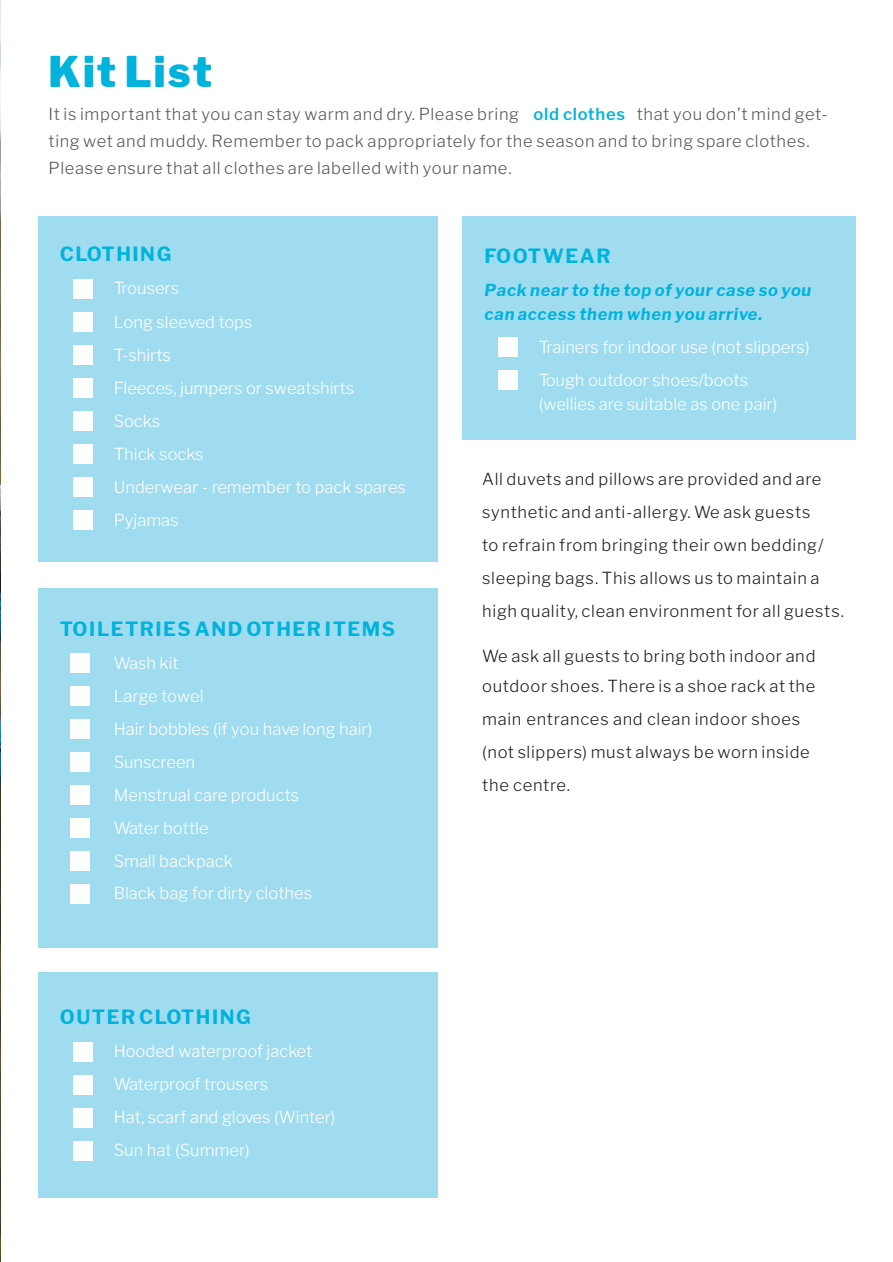
<style>
.page{position:relative;width:893px;height:1262px;background:#fff}
.page>*{position:absolute;margin:0;border:0;box-sizing:border-box;transform-origin:0 0}
.t1{font:900 42px "Libre Franklin";letter-spacing:.05em;color:#00b3dc}
.t2{font:700 19.5px "Libre Franklin";letter-spacing:.08em;color:#00b3dc}
.t3{font:300 16.5px/33px "Libre Franklin";color:#fff}
.t4{font:300 16.5px/33px "Libre Franklin";letter-spacing:.04em;color:#231f20}
.t5{font:300 16.5px/27px "Libre Franklin";letter-spacing:.04em;color:#58595b}
.t6{font:italic 700 16.5px/24px "Libre Franklin";letter-spacing:.04em;color:#00b3dc}
.s1{font-weight:600;color:#00b3dc}
</style>
<div class="page">
<div style="left:38px;top:216px;width:400px;height:346px;background:#9fdcef"></div>
<div style="left:38px;top:972px;width:400px;height:226px;background:#9fdcef"></div>
<div style="left:38px;top:588px;width:400px;height:359px;background:#9fdcef"></div>
<div style="left:462px;top:216px;width:393px;height:224px;background:#9fdcef"></div>
<div style="left:73px;top:279px;width:19px;height:19px;background:#fff"></div>
<div style="left:73px;top:312px;width:19px;height:19px;background:#fff"></div>
<div style="left:73px;top:345px;width:19px;height:19px;background:#fff"></div>
<div style="left:73px;top:378px;width:19px;height:19px;background:#fff"></div>
<div style="left:73px;top:411px;width:19px;height:19px;background:#fff"></div>
<div style="left:73px;top:444px;width:19px;height:19px;background:#fff"></div>
<div style="left:73px;top:477px;width:19px;height:19px;background:#fff"></div>
<div style="left:73px;top:510px;width:19px;height:19px;background:#fff"></div>
<div style="left:70px;top:653px;width:20px;height:19px;background:#fff"></div>
<div style="left:70px;top:686px;width:20px;height:19px;background:#fff"></div>
<div style="left:70px;top:719px;width:20px;height:19px;background:#fff"></div>
<div style="left:70px;top:752px;width:20px;height:19px;background:#fff"></div>
<div style="left:70px;top:785px;width:20px;height:19px;background:#fff"></div>
<div style="left:70px;top:818px;width:20px;height:19px;background:#fff"></div>
<div style="left:73px;top:1042px;width:19px;height:19px;background:#fff"></div>
<div style="left:73px;top:1075px;width:19px;height:19px;background:#fff"></div>
<div style="left:73px;top:1108px;width:19px;height:19px;background:#fff"></div>
<div style="left:73px;top:1141px;width:19px;height:19px;background:#fff"></div>
<div style="left:498px;top:337px;width:19px;height:19px;background:#fff"></div>
<div style="left:498px;top:370px;width:19px;height:19px;background:#fff"></div>
<hr style="left:0;top:0;width:1px;height:1262px;background:#a7a6a5">
<div style="left:70px;top:851px;width:20px;height:19px;background:#fff"></div>
<div style="left:70px;top:884px;width:20px;height:19px;background:#fff"></div>
<img style="left:0;top:0;width:1px;height:1261px">
<h1 class="t1" style="left:48px;top:46px;width:165px">Kit List</h1>
<p class="t5" style="left:48px;top:100px;width:780px">It is important that you can stay warm and dry. Please bring <span class="s1">old clothes</span> that you don’t mind get&shy;ting wet and muddy. Remember to pack appropriately for the season and to bring spare clothes.<br>Please ensure that all clothes are labelled with your name.</p>
<p class="t2" style="left:60px;top:243px;width:113px">CLOTHING</p>
<p class="t3" style="left:114px;top:272px;width:294px">Trousers<br>Long sleeved tops<br>T-shirts<br>Fleeces, jumpers or sweatshirts<br>Socks<br>Thick socks<br>Underwear - remember to pack spares<br>Pyjamas</p>
<p class="t2" style="left:60px;top:617px;width:337px">TOILETRIES AND OTHER ITEMS</p>
<p class="t3" style="left:114px;top:647px;width:260px">Wash kit<br>Large towel<br>Hair bobbles (if you have long hair)<br>Sunscreen<br>Menstrual care products<br>Water bottle<br>Small backpack<br>Black bag for dirty clothes</p>
<p class="t2" style="left:60px;top:1005px;width:193px">OUTER CLOTHING</p>
<p class="t3" style="left:114px;top:1034px;width:223px">Hooded waterproof jacket<br>Waterproof trousers<br>Hat, scarf and gloves (Winter)<br>Sun hat (Summer)</p>
<p class="t2" style="left:484px;top:244px;width:127px">FOOTWEAR</p>
<p class="t6" style="left:484px;top:278px;width:328px">Pack near to the top of your case so you can access them when you arrive.</p>
<p class="t3" style="left:538px;top:330px;width:272px">Trainers for indoor use (not slippers)<br>Tough outdoor shoes/boots</p>
<p class="t3" style="left:538px;top:387px;width:240px">(wellies are suitable as one pair)</p>
<p class="t4" style="left:482px;top:462px;width:363px">All duvets and pillows are provided and are synthetic and anti-allergy. We ask guests<br>to refrain from bringing their own bedding/ sleeping bags. This allows us to maintain a high quality, clean environment for all guests.</p>
<p class="t4" style="left:482px;top:640px;width:335px;line-height:30px">We ask all guests to bring both indoor and outdoor shoes. There is a shoe rack at the</p>
<p class="t4" style="left:482px;top:702px;width:329px">main entrances and clean indoor shoes (not slippers) must always be worn inside the centre.</p>
</div>
